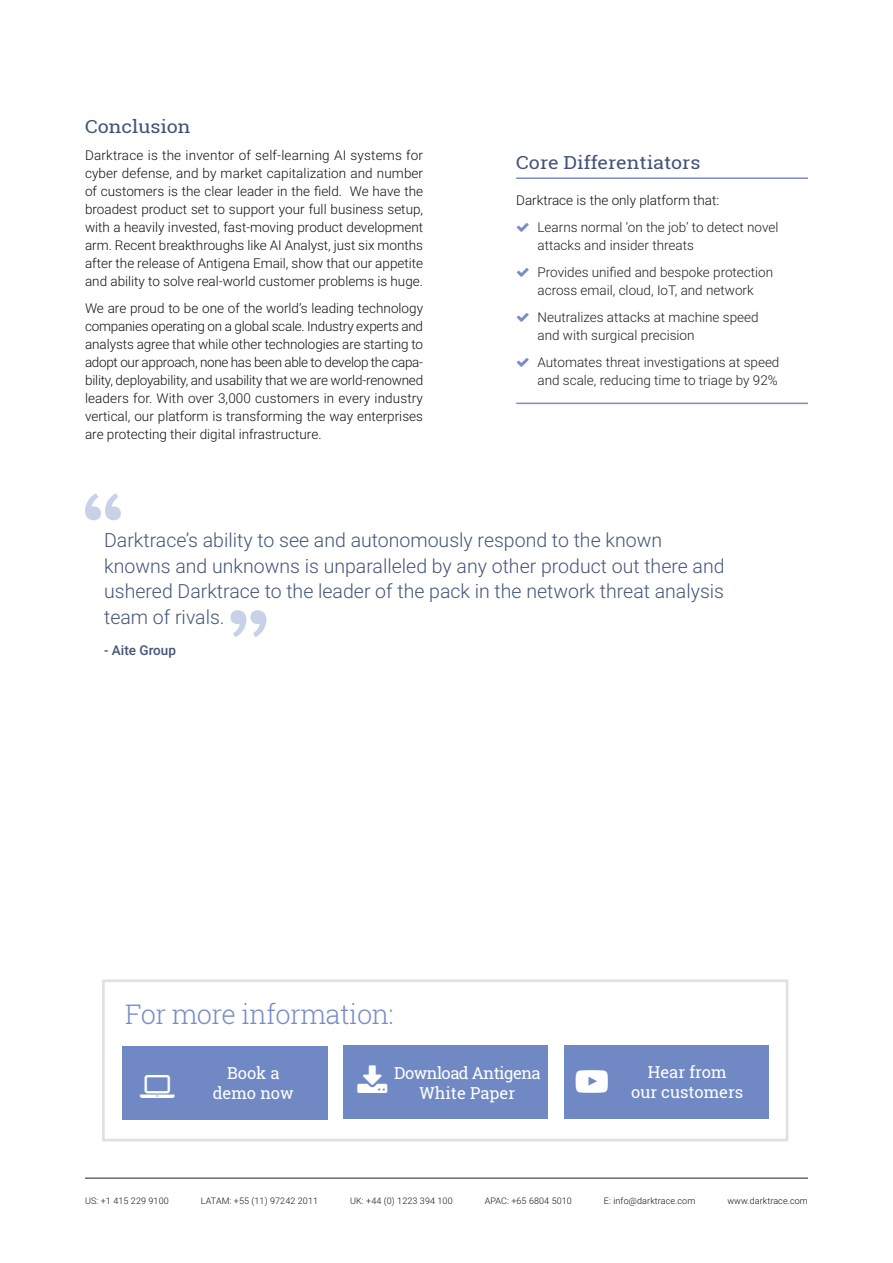
<style>
.page{position:relative;width:893px;height:1263px;background:#fff}
.page>*{position:absolute;margin:0;border:0;box-sizing:border-box;transform-origin:0 0}
.t1{font:300 27px "Roboto Slab";letter-spacing:-.02em;color:#788dc7}
.t2{font:300 19.5px/25.5px "Roboto";color:#445478}
.t3{font:18px "Roboto Slab";color:#445478;scale:1.1 1}
.t4{font:16.5px/20.1px "Roboto Slab";color:#fff;text-align:center}
.t5{font:16.5px/20.1px "Roboto Slab";letter-spacing:-.03em;color:#fff;text-align:center}
.t6{font:300 13.5px/18px "Roboto";color:#0f1110;text-align:justify}
.t7{font:300 13.5px/18px "Roboto";color:#231f20}
.t8{font:500 13.5px "Roboto";color:#445478}
.t9{font:300 9px "Roboto";letter-spacing:.01em;color:#0f1110}
</style>
<div class="page">
<hr style="left:85px;top:1178px;width:723px;height:1px;background:#231f20">
<svg style="left:85px;top:493px;width:36px;height:27px"></svg>
<svg style="left:230px;top:610px;width:36px;height:27px"></svg>
<div style="left:343px;top:1046px;width:205px;height:73px;background:#7089c5"></div>
<div style="left:565px;top:1046px;width:204px;height:73px;background:#7089c5"></div>
<div style="left:122px;top:1046px;width:205px;height:74px;background:#7089c5"></div>
<hr style="left:516px;top:177px;width:292px;height:2px;background:#788dc7">
<hr style="left:516px;top:403px;width:292px;height:1px;background:#788dc7">
<h3 class="t3" style="left:85px;top:114px;width:98px">Conclusion</h3>
<p class="t6" style="left:85px;top:146px;width:340px">Darktrace is the inventor of self-learning AI systems for cyber defense, and by market capitalization and number of customers is the clear leader in the field. We have the broadest product set to support your full business setup, with a heavily invested, fast-moving product development arm. Recent breakthroughs like AI Analyst, just six months after the release of Antigena Email, show that our appetite and ability to solve real-world customer problems is huge.</p>
<p class="t6" style="left:85px;top:299px;width:340px">We are proud to be one of the world’s leading technology companies operating on a global scale. Industry experts and analysts agree that while other technologies are starting to adopt our approach, none has been able to develop the capa&shy;bility, deployability, and usability that we are world-renowned leaders for. With over 3,000 customers in every industry vertical, our platform is transforming the way enterprises are protecting their digital infrastructure.</p>
<h3 class="t3" style="left:516px;top:150px;width:169px">Core Differentiators</h3>
<p class="t6" style="left:516px;top:191px;width:205px">Darktrace is the only platform that:</p>
<p class="t7" style="left:537px;top:218px;width:242px">Learns normal ‘on the job’ to detect novel attacks and insider threats</p>
<p class="t7" style="left:537px;top:263px;width:237px">Provides unified and bespoke protection across email, cloud, IoT, and network</p>
<p class="t7" style="left:537px;top:308px;width:223px">Neutralizes attacks at machine speed and with surgical precision</p>
<p class="t7" style="left:537px;top:353px;width:243px">Automates threat investigations at speed and scale, reducing time to triage by 92%</p>
<h2 class="t2" style="left:104px;top:527px;width:622px">Darktrace’s ability to see and autonomously respond to the known knowns and unknowns is unparalleled by any other product out there and ushered Darktrace to the leader of the pack in the network threat analysis team of rivals.</h2>
<p class="t8" style="left:104px;top:641px;width:73px">- Aite Group</p>
<h1 class="t1" style="left:125px;top:996px;width:270px">For more information:</h1>
<p class="t4" style="left:213px;top:1063px;width:83px">Book a demo now</p>
<p class="t5" style="left:394px;top:1062px;width:148px">Download Antigena<br>White Paper</p>
<p class="t4" style="left:631px;top:1061px;width:114px">Hear from<br>our customers</p>
<p class="t9" style="left:85px;top:1195px;width:85px">US: +1 415 229 9100</p>
<p class="t9" style="left:201px;top:1195px;width:119px">LATAM: +55 (11) 97242 2011</p>
<p class="t9" style="left:350px;top:1195px;width:104px">UK: +44 (0) 1223 394 100</p>
<p class="t9" style="left:485px;top:1195px;width:89px">APAC: +65 6804 5010</p>
<p class="t9" style="left:604px;top:1195px;width:93px">E: info@darktrace.com</p>
<p class="t9" style="left:727px;top:1195px;width:82px">www.darktrace.com</p>
</div>
